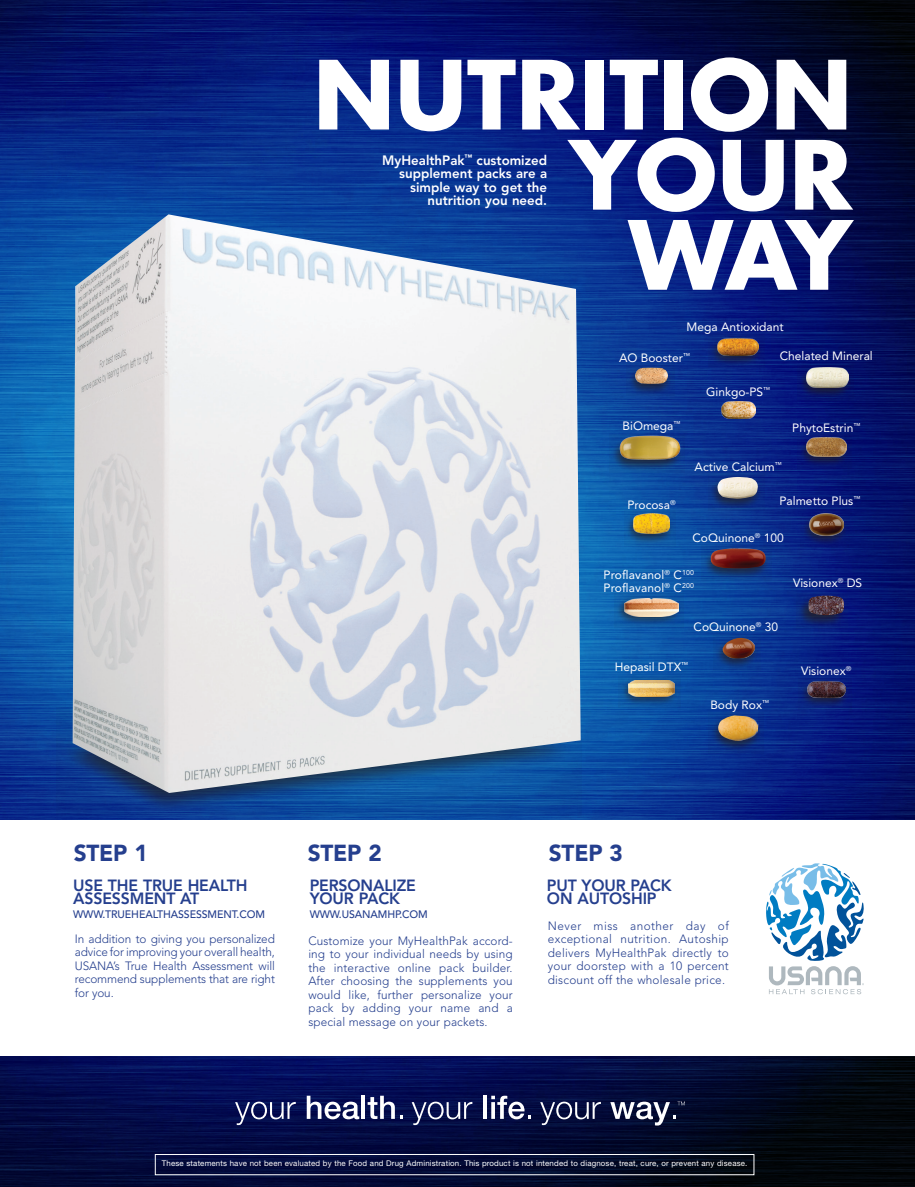
<style>
.page{position:relative;width:915px;height:1187px;background:#fff}
.page>*{position:absolute;margin:0;border:0;box-sizing:border-box;transform-origin:0 0}
.t1{font:700 92.55px/80.1px "Futura";color:#fff;text-align:right}
.t2{font:900 23.1px "Avenir";letter-spacing:-.01em;color:#253f8e}
.t3{font:800 16.2px/13.5px "Avenir";letter-spacing:-.01em;color:#253f8e}
.t4{font:800 13.5px/13.5px "Avenir";color:#fff;text-align:right}
.t5{font:300 12px/13.5px "Avenir";letter-spacing:.01em;color:#253f8e;text-align:justify}
.t6{font:12px/13.4px "Avenir";color:#fff}
.t7{font:500 10.8px "Avenir";letter-spacing:-.01em;color:#253f8e}
.t8{font:7.8px "Helvetica Neue";letter-spacing:.02em;color:#fff}
</style>
<div class="page">
<img style="left:0;top:0;width:914px;height:1187px">
<div style="left:0;top:820px;width:914px;height:236px;background:#fff"></div>
<svg style="left:235px;top:1102px;width:61px;height:23px"></svg>
<svg style="left:307px;top:1096px;width:52px;height:23px"></svg>
<hr style="left:361px;top:1096px;width:4px;height:23px;background:#fff">
<svg style="left:367px;top:1096px;width:35px;height:23px"></svg>
<svg style="left:411px;top:1102px;width:61px;height:23px"></svg>
<hr style="left:483px;top:1096px;width:4px;height:23px;background:#fff">
<svg style="left:491px;top:1096px;width:40px;height:23px"></svg>
<svg style="left:540px;top:1102px;width:60px;height:23px"></svg>
<svg style="left:610px;top:1101px;width:74px;height:24px"></svg>
<div style="left:708px;top:474px;width:56px;height:37px;background:#231f20;opacity:.75"></div>
<img style="left:717px;top:477px;width:41px;height:22px">
<div style="left:797px;top:364px;width:57px;height:37px;background:#231f20;opacity:.75"></div>
<img style="left:806px;top:368px;width:42px;height:20px">
<div style="left:708px;top:335px;width:56px;height:33px;background:#231f20;opacity:.75"></div>
<img style="left:717px;top:338px;width:41px;height:17px">
<div style="left:625px;top:364px;width:49px;height:32px;background:#231f20;opacity:.75"></div>
<img style="left:635px;top:368px;width:33px;height:16px">
<div style="left:701px;top:545px;width:70px;height:36px;background:#231f20;opacity:.75"></div>
<img style="left:710px;top:548px;width:55px;height:20px">
<div style="left:713px;top:634px;width:47px;height:37px;background:#231f20;opacity:.75"></div>
<img style="left:722px;top:638px;width:32px;height:20px">
<img style="left:721px;top:402px;width:34px;height:17px">
<div style="left:618px;top:675px;width:63px;height:33px;background:#231f20;opacity:.75"></div>
<img style="left:628px;top:680px;width:46px;height:16px">
<div style="left:797px;top:434px;width:54px;height:35px;background:#231f20;opacity:.75"></div>
<img style="left:806px;top:437px;width:39px;height:20px">
<div style="left:708px;top:712px;width:56px;height:41px;background:#231f20;opacity:.75"></div>
<img style="left:717px;top:715px;width:41px;height:27px">
<div style="left:613px;top:594px;width:70px;height:34px;background:#231f20;opacity:.75"></div>
<img style="left:624px;top:598px;width:54px;height:18px">
<div style="left:796px;top:594px;width:51px;height:35px;background:#231f20;opacity:.75"></div>
<img style="left:808px;top:596px;width:35px;height:19px">
<div style="left:797px;top:678px;width:54px;height:32px;background:#231f20;opacity:.75"></div>
<img style="left:807px;top:682px;width:38px;height:15px">
<div style="left:155px;top:1154px;width:599px;height:21px;border:1px solid #fff"></div>
<div style="left:624px;top:510px;width:51px;height:37px;background:#231f20;opacity:.75"></div>
<img style="left:633px;top:514px;width:36px;height:20px">
<div style="left:799px;top:511px;width:50px;height:37px;background:#231f20;opacity:.75"></div>
<img style="left:809px;top:514px;width:34px;height:21px">
<div style="left:609px;top:434px;width:75px;height:39px;background:#231f20;opacity:.75"></div>
<img style="left:619px;top:434px;width:63px;height:28px">
<div style="left:56px;top:708px;width:525px;height:108px;background:#231f20;opacity:.73"></div>
<img style="left:73px;top:214px;width:507px;height:579px">
<svg style="left:766px;top:863px;width:98px;height:131px"></svg>
<h1 class="t1" style="left:313px;top:54px;width:540px">NUTRITION<br>YOUR<br>WAY</h1>
<p class="t4" style="left:382px;top:153px;width:166px">MyHealthPak<sup>™</sup> customized supplement packs are a simple way to get the nutrition you need.</p>
<p class="t6" style="left:686px;top:321px;width:99px">Mega Antioxidant</p>
<p class="t6" style="left:779px;top:349px;width:94px">Chelated Mineral</p>
<p class="t6" style="left:619px;top:352px;width:72px">AO Booster<sup>™</sup></p>
<p class="t6" style="left:622px;top:419px;width:59px">BiOmega<sup>™</sup></p>
<p class="t6" style="left:706px;top:385px;width:66px">Ginkgo-PS<sup>™</sup></p>
<p class="t6" style="left:694px;top:460px;width:89px">Active Calcium<sup>™</sup></p>
<p class="t6" style="left:792px;top:421px;width:70px">PhytoEstrin<sup>™</sup></p>
<p class="t6" style="left:627px;top:498px;width:50px">Procosa<sup>®</sup></p>
<p class="t6" style="left:779px;top:495px;width:82px">Palmetto Plus<sup>™</sup></p>
<p class="t6" style="left:692px;top:531px;width:93px">CoQuinone<sup>®</sup> 100</p>
<p class="t6" style="left:603px;top:568px;width:92px">Proflavanol<sup>®</sup> C<sup>100<br></sup>Proflavanol<sup>®</sup> C<sup>200</sup></p>
<p class="t6" style="left:793px;top:576px;width:70px">Visionex<sup>®</sup> DS</p>
<p class="t6" style="left:693px;top:621px;width:86px">CoQuinone<sup>®</sup> 30</p>
<p class="t6" style="left:614px;top:660px;width:75px">Hepasil DTX<sup>™</sup></p>
<p class="t6" style="left:710px;top:698px;width:60px">Body Rox<sup>™</sup></p>
<p class="t6" style="left:801px;top:664px;width:52px">Visionex<sup>®</sup></p>
<h2 class="t2" style="left:74px;top:839px;width:75px">STEP 1</h2>
<h2 class="t2" style="left:308px;top:839px;width:75px">STEP 2</h2>
<h2 class="t2" style="left:548px;top:839px;width:75px">STEP 3</h2>
<h3 class="t3" style="left:73px;top:879px;width:176px">USE THE TRUE HEALTH<br>ASSESSMENT AT</h3>
<p class="t7" style="left:73px;top:908px;width:193px">WWW.TRUEHEALTHASSESSMENT.COM</p>
<p class="t5" style="left:75px;top:932px;width:201px">In addition to giving you personalized advice for improving your overall health, USANA’s True Health Assessment will recommend supplements that are right for you.</p>
<h3 class="t3" style="left:309px;top:879px;width:108px">PERSONALIZE<br>YOUR PACK</h3>
<p class="t7" style="left:309px;top:908px;width:120px">WWW.USANAMHP.COM</p>
<p class="t5" style="left:308px;top:934px;width:206px">Customize your MyHealthPak accord&shy;ing to your individual needs by using the interactive online pack builder.<br>After choosing the supplements you would like, further personalize your pack by adding your name and a special message on your packets.</p>
<h3 class="t3" style="left:547px;top:879px;width:126px">PUT YOUR PACK<br>ON AUTOSHIP</h3>
<p class="t5" style="left:547px;top:919px;width:182px">Never miss another day of exceptional nutrition. Autoship delivers MyHealthPak directly to your doorstep with a 10 percent discount off the wholesale price.</p>
<p class="t8" style="left:162px;top:1158px;width:587px">These statements have not been evaluated by the Food and Drug Administration. This product is not intended to diagnose, treat, cure, or prevent any disease.</p>
</div>
